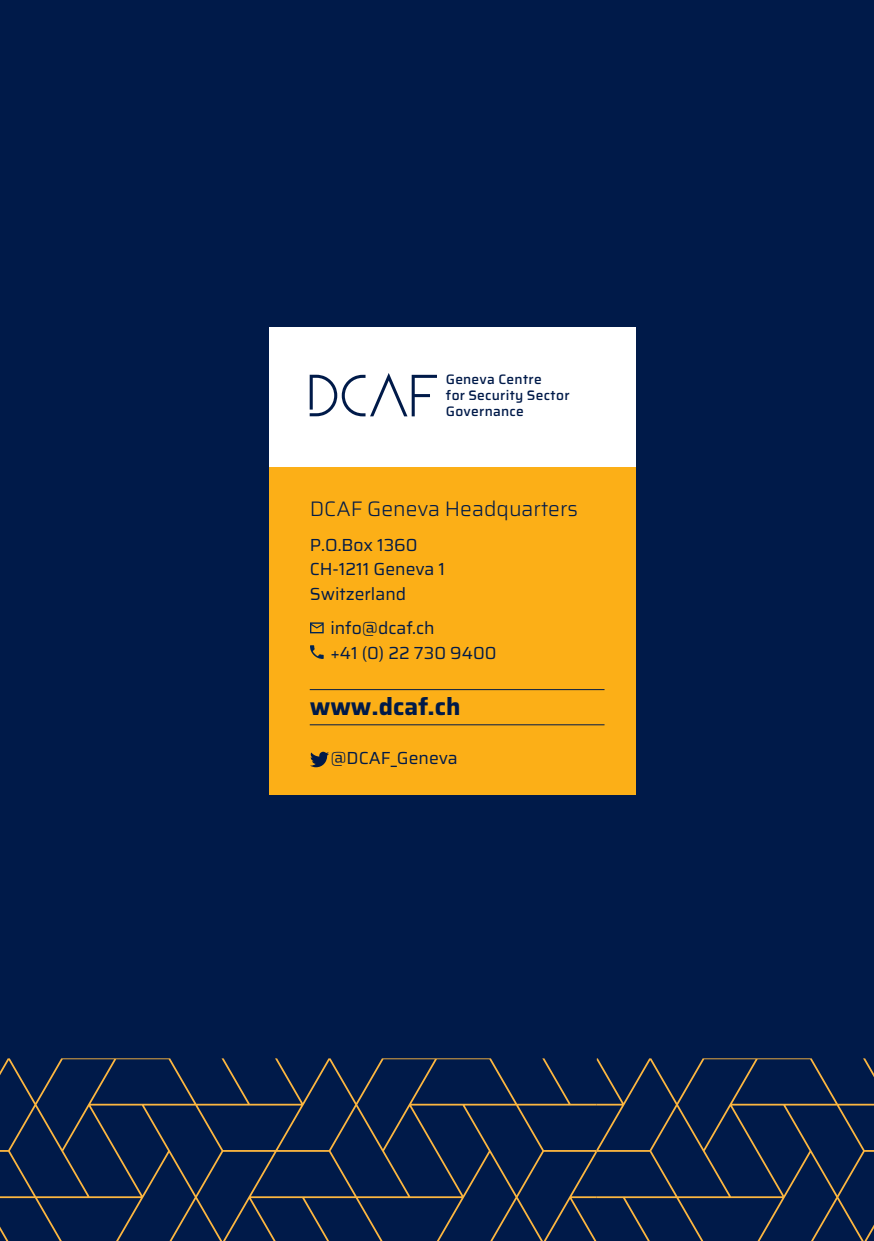
<style>
.page{position:relative;width:874px;height:1241px;background:#fff}
.page>*{position:absolute;margin:0;border:0;box-sizing:border-box;transform-origin:0 0}
.t1{font:700 24.5px "Saira";color:#001a49}
.t2{font:300 21px "Saira";color:#001a49}
.t3{font:17.5px/24.5px "Saira";color:#001a49}
.t4{font:500 13.65px/16.1px "Saira";letter-spacing:.02em;color:#001a49}
</style>
<div class="page">
<div style="left:0;top:0;width:873px;height:1240px;background:#001a49"></div>
<svg style="left:596px;top:1058px;width:277px;height:182px"></svg>
<svg style="left:0;top:1058px;width:596px;height:182px"></svg>
<div style="left:269px;top:466px;width:366px;height:328px;background:#fcaf17"></div>
<hr style="left:309px;top:689px;width:295px;height:1px;background:#001a49">
<hr style="left:309px;top:724px;width:295px;height:1px;background:#001a49">
<svg style="left:310px;top:622px;width:13px;height:11px"></svg>
<svg style="left:310px;top:645px;width:13px;height:13px"></svg>
<div style="left:269px;top:328px;width:366px;height:138px;background:#fff"></div>
<svg style="left:310px;top:751px;width:19px;height:16px"></svg>
<svg style="left:309px;top:373px;width:128px;height:43px"></svg>
<p class="t4" style="left:445px;top:371px;width:125px">Geneva Centre<br>for Security Sector<br>Governance</p>
<p class="t2" style="left:309px;top:493px;width:269px">DCAF Geneva Headquarters</p>
<p class="t3" style="left:309px;top:532px;width:137px">P.O.Box 1360<br>CH-1211 Geneva 1<br>Switzerland</p>
<p class="t3" style="left:330px;top:615px;width:168px">info@dcaf.ch<br>+41 (0) 22 730 9400</p>
<h1 class="t1" style="left:309px;top:687px;width:152px">www.dcaf.ch</h1>
<p class="t3" style="left:330px;top:745px;width:129px">@DCAF_Geneva</p>
</div>
